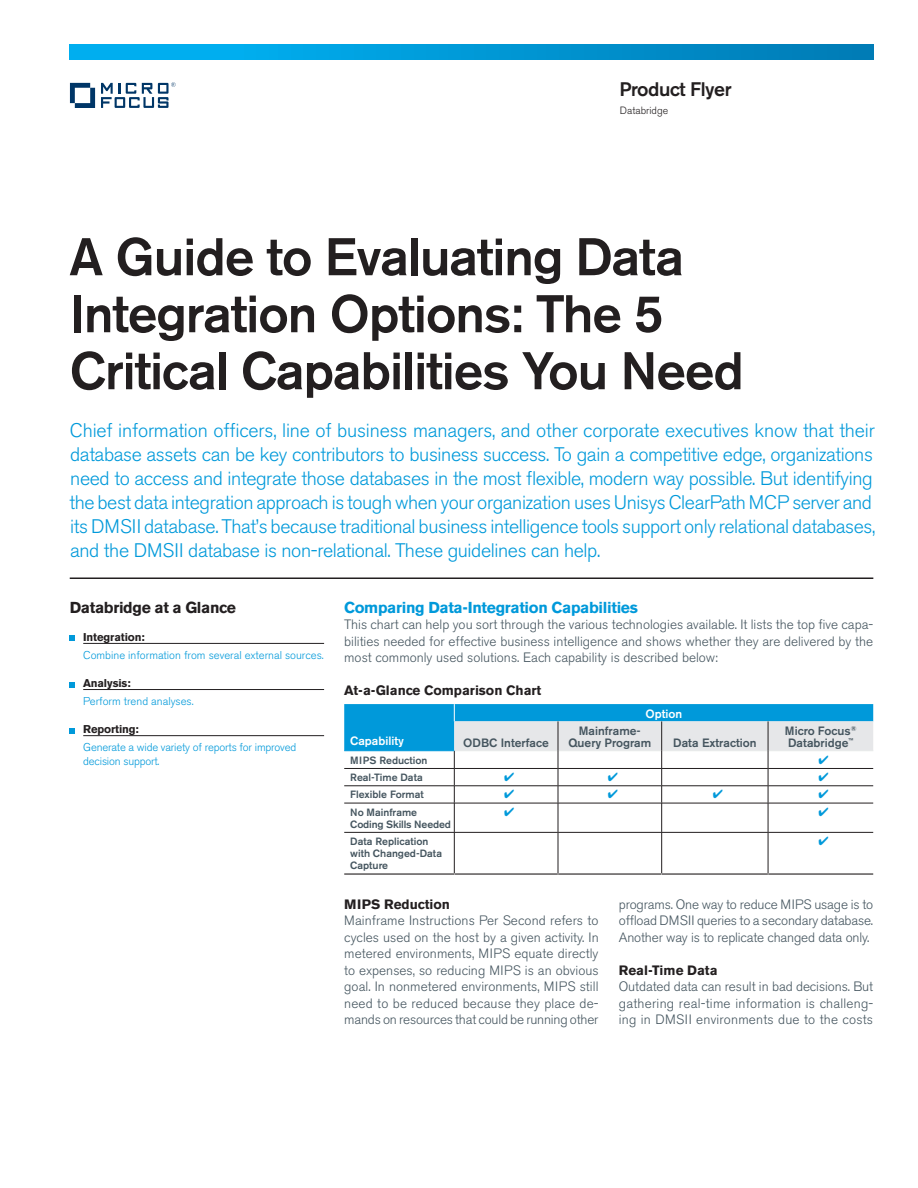
<style>
.page{position:relative;width:918px;height:1188px;background:#fff}
.page>*{position:absolute;margin:0;border:0;box-sizing:border-box;transform-origin:0 0}
.headline_36_38-black{font:500 52.5px/57px "Akzidenz Grotesk BE";letter-spacing:-.02em;color:#231f20}
.intro1_13_16-lt__gre{font:300 19.5px/24px "Akzidenz Grotesk BE";letter-spacing:-.02em;color:#0099da}
.collateral_name_13_1{font:500 19.5px "Akzidenz Grotesk BE";letter-spacing:-.02em;color:#231f20}
.subhead_10_13-red{font:700 15.75px "Akzidenz Grotesk BE";letter-spacing:-.02em;color:#0099da}
.subhead_10_13-black{font:700 15.75px "Akzidenz Grotesk BE";letter-spacing:-.02em;color:#231f20}
.body_9_11{font:300 13.5px/16.5px "Akzidenz Grotesk BE";color:#45555f;text-align:justify}
.subhead_caps_7_5_11{font:700 13.5px "Akzidenz Grotesk BE";color:#231f20}
.Subhead_F{font:500 12px/12px "Akzidenz Grotesk BE";color:#45555f;text-align:center}
.Subhead_F-2{font:500 12px "Akzidenz Grotesk BE";color:#fff}
.caption_7_5_9_5-red{font:300 11.25px/14.2px "Akzidenz Grotesk BE";color:#0099da}
.caption_7_5_9_5_rule{font:700 11.25px "Akzidenz Grotesk BE";letter-spacing:-.01em;color:#231f20}
.Subhead_F-3{font:500 10.5px/12px "Akzidenz Grotesk BE";color:#45555f}
.caption_7_9_5-black{font:300 10.5px "Akzidenz Grotesk BE";color:#231f20}
</style>
<div class="page">
<hr style="left:70px;top:578px;width:803px;height:1px;background:#231f20">
<svg style="left:70px;top:45px;width:803px;height:14px;background:#0098d6"></svg>
<svg style="left:70px;top:83px;width:25px;height:25px"></svg>
<svg style="left:101px;top:82px;width:75px;height:26px"></svg>
<hr style="left:454px;top:832px;width:1px;height:41px;background:#231f20">
<hr style="left:558px;top:832px;width:1px;height:41px;background:#231f20">
<hr style="left:661px;top:832px;width:1px;height:41px;background:#231f20">
<hr style="left:768px;top:832px;width:1px;height:41px;background:#231f20">
<hr style="left:344px;top:873px;width:110px;height:2px;background:#231f20">
<hr style="left:455px;top:873px;width:103px;height:2px;background:#231f20">
<hr style="left:558px;top:873px;width:103px;height:2px;background:#231f20">
<hr style="left:662px;top:873px;width:106px;height:2px;background:#231f20">
<hr style="left:768px;top:873px;width:105px;height:2px;background:#231f20">
<hr style="left:83px;top:643px;width:241px;height:1px;background:#231f20">
<hr style="left:83px;top:689px;width:241px;height:1px;background:#231f20">
<hr style="left:83px;top:735px;width:241px;height:1px;background:#231f20">
<svg style="left:70px;top:636px;width:5px;height:5px"></svg>
<svg style="left:70px;top:682px;width:5px;height:5px"></svg>
<svg style="left:70px;top:728px;width:5px;height:5px"></svg>
<svg style="left:344px;top:704px;width:529px;height:141px"></svg>
<p class="collateral_name_13_1" style="left:619px;top:77px;width:114px">Product Flyer</p>
<p class="caption_7_9_5-black" style="left:620px;top:104px;width:50px">Databridge</p>
<p class="headline_36_38-black" style="left:69px;top:228px;width:676px">A Guide to Evaluating Data<br>Integration Options: The 5<br>Critical Capabilities You Need</p>
<p class="intro1_13_16-lt__gre" style="left:69px;top:419px;width:807px">Chief information officers, line of business managers, and other corporate executives know that their database assets can be key contributors to business success. To gain a competitive edge, organizations need to access and integrate those databases in the most flexible, modern way possible. But identifying the best data integration approach is tough when your organization uses Unisys ClearPath MCP server and its DMSII database. That’s because traditional business intelligence tools support only relational databases, and the DMSII database is non-relational. These guidelines can help.</p>
<p class="subhead_10_13-black" style="left:70px;top:598px;width:168px">Databridge at a Glance</p>
<p class="caption_7_5_9_5_rule" style="left:83px;top:631px;width:63px">Integration:</p>
<p class="caption_7_5_9_5-red" style="left:83px;top:648px;width:242px">Combine information from several external sources.</p>
<p class="caption_7_5_9_5_rule" style="left:83px;top:677px;width:49px">Analysis:</p>
<p class="caption_7_5_9_5-red" style="left:83px;top:694px;width:112px">Perform trend analyses.</p>
<p class="caption_7_5_9_5_rule" style="left:83px;top:723px;width:57px">Reporting:</p>
<p class="caption_7_5_9_5-red" style="left:83px;top:740px;width:215px">Generate a wide variety of reports for improved decision support.</p>
<p class="subhead_10_13-red" style="left:344px;top:598px;width:295px">Comparing Data-Integration Capabilities</p>
<p class="body_9_11" style="left:344px;top:616px;width:530px">This chart can help you sort through the various technologies available. It lists the top five capa&shy;bilities needed for effective business intelligence and shows whether they are delivered by the most commonly used solutions. Each capability is described below:</p>
<p class="subhead_caps_7_5_11" style="left:344px;top:683px;width:199px">At-a-Glance Comparison Chart</p>
<p class="Subhead_F-2" style="left:350px;top:734px;width:55px">Capability</p>
<p class="Subhead_F-2" style="left:645px;top:706px;width:38px">Option</p>
<p class="Subhead_F" style="left:785px;top:725px;width:73px;text-align:left">Micro Focus<sup>®<br></sup>Databridge<sup>™</sup></p>
<p class="Subhead_F" style="left:463px;top:737px;width:87px">ODBC Interface</p>
<p class="Subhead_F" style="left:568px;top:725px;width:84px">Mainframe-<br>Query Program</p>
<p class="Subhead_F" style="left:673px;top:737px;width:85px">Data Extraction</p>
<p class="Subhead_F-3" style="left:350px;top:754px;width:79px">MIPS Reduction</p>
<p class="Subhead_F-3" style="left:350px;top:771px;width:74px">Real-Time Data</p>
<p class="Subhead_F-3" style="left:350px;top:789px;width:75px">Flexible Format</p>
<p class="Subhead_F-3" style="left:350px;top:806px;width:102px">No Mainframe<br>Coding Skills Needed</p>
<p class="Subhead_F-3" style="left:350px;top:835px;width:93px">Data Replication with Changed-Data<br>Capture</p>
<p class="subhead_caps_7_5_11" style="left:344px;top:896px;width:107px">MIPS Reduction</p>
<p class="body_9_11" style="left:344px;top:912px;width:256px">Mainframe Instructions Per Second refers to cycles used on the host by a given activity. In metered environments, MIPS equate directly to expenses, so reducing MIPS is an obvious goal. In nonmetered environments, MIPS still need to be reduced because they place de&shy;mands on resources that could be running other</p>
<p class="body_9_11" style="left:619px;top:896px;width:256px">programs. One way to reduce MIPS usage is to offload DMSII queries to a secondary database.<br>Another way is to replicate changed data only.</p>
<p class="subhead_caps_7_5_11" style="left:619px;top:962px;width:100px">Real-Time Data</p>
<p class="body_9_11" style="left:619px;top:978px;width:256px">Outdated data can result in bad decisions. But gathering real-time information is challeng&shy;ing in DMSII environments due to the costs</p>
</div>
